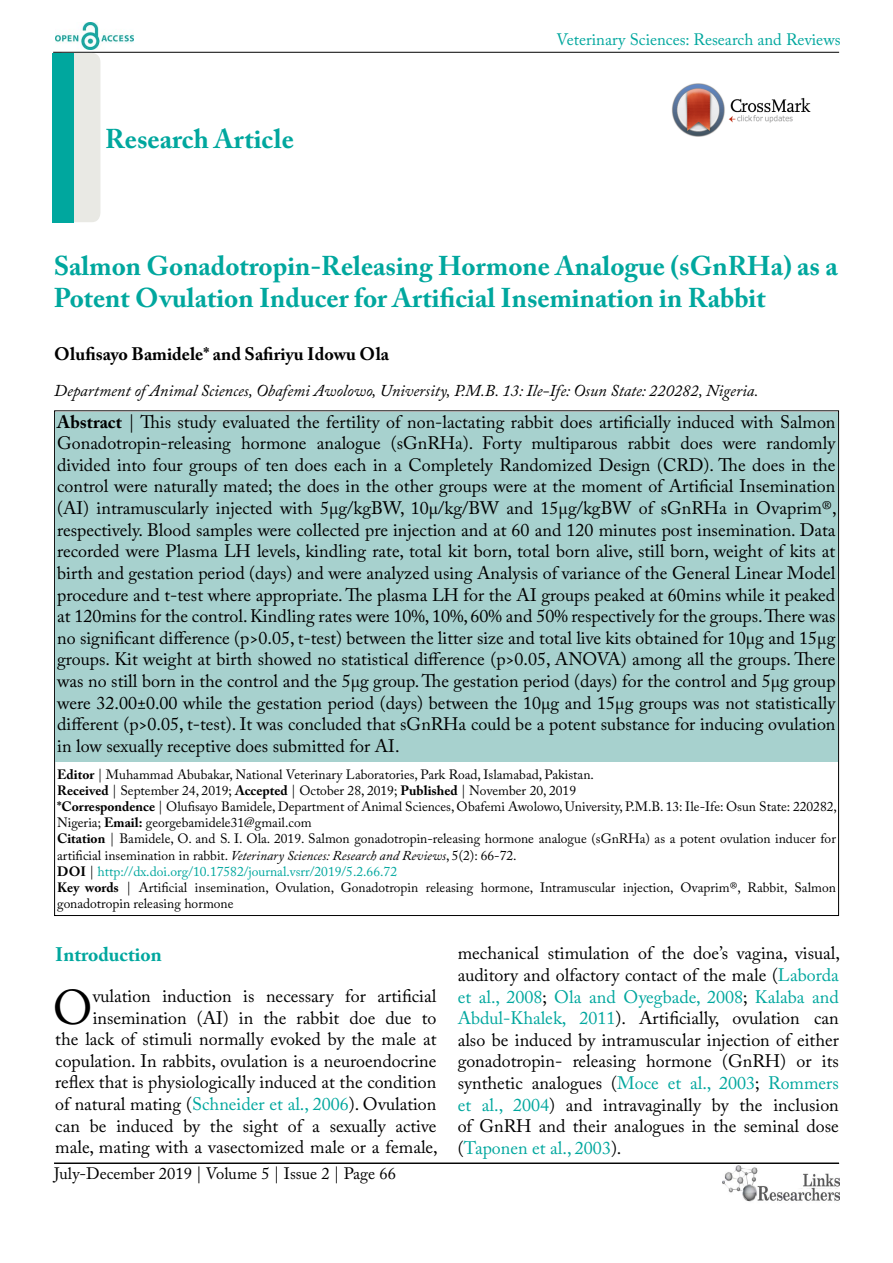
<style>
.page{position:relative;width:893px;height:1263px;background:#fff}
.page>*{position:absolute;margin:0;border:0;box-sizing:border-box;transform-origin:0 0}
.t1{font:48.45px "Adobe Caslon Pro";color:#000}
.t2{font:700 27px/32.4px "Adobe Caslon Pro";color:#00a79e}
.t3{font:700 19.5px "Adobe Caslon Pro";color:#00a79e}
.t4{font:18px/21.6px "Adobe Caslon Pro";color:#000;text-align:justify}
.t5{font:700 18px "Adobe Caslon Pro";color:#000}
.t6{font:italic 16.5px "Adobe Caslon Pro";color:#000}
.t7{font:16.5px "Adobe Caslon Pro";color:#000}
.t8{font:16.5px "Adobe Caslon Pro";color:#00a79e}
.t9{font:13.5px/16.2px "Adobe Caslon Pro";color:#000}
.s1{font-weight:700}
.s2{font-style:italic}
.s3{color:#00a79e}
</style>
<div class="page">
<hr style="left:53px;top:52px;width:786px;height:1px;background:#000">
<img style="left:55px;top:23px;width:79px;height:27px">
<img style="left:722px;top:1166px;width:117px;height:36px">
<div style="left:55px;top:412px;width:783px;height:349px;background:#a7d1ce"></div>
<div style="left:54px;top:53px;width:46px;height:169px;background:#e9e9e4;border-radius:9px"></div>
<hr style="left:54px;top:1163px;width:785px;height:1px;background:#000">
<div style="left:53px;top:53px;width:21px;height:169px;background:#00a79e"></div>
<img style="left:672px;top:84px;width:139px;height:52px">
<h2 class="t2" style="left:105px;top:122px;width:190px">Research Article</h2>
<p class="t8" style="left:556px;top:30px;width:286px">Veterinary Sciences: Research and Reviews</p>
<h2 class="t2" style="left:54px;top:249px;width:786px">Salmon Gonadotropin-Releasing Hormone Analogue (sGnRHa) as a<br>Potent Ovulation Inducer for Artificial Insemination in Rabbit</h2>
<p class="t5" style="left:54px;top:343px;width:336px">Olufisayo Bamidele* and Safiriyu Idowu Ola</p>
<p class="t6" style="left:54px;top:380px;width:706px">Department of Animal Sciences, Obafemi Awolowo, University, P.M.B. 13: Ile-Ife: Osun State: 220282, Nigeria.</p>
<p class="t4" style="left:57px;top:411px;width:781px"><span class="s1">Abstract</span> | This study evaluated the fertility of non-lactating rabbit does artificially induced with Salmon Gonadotropin-releasing hormone analogue (sGnRHa). Forty multiparous rabbit does were randomly divided into four groups of ten does each in a Completely Randomized Design (CRD). The does in the control were naturally mated; the does in the other groups were at the moment of Artificial Insemination (AI) intramuscularly injected with 5µg/kgBW, 10µ/kg/BW and 15µg/kgBW of sGnRHa in Ovaprim®, respectively. Blood samples were collected pre injection and at 60 and 120 minutes post insemination. Data recorded were Plasma LH levels, kindling rate, total kit born, total born alive, still born, weight of kits at birth and gestation period (days) and were analyzed using Analysis of variance of the General Linear Model procedure and t-test where appropriate. The plasma LH for the AI groups peaked at 60mins while it peaked at 120mins for the control. Kindling rates were 10%, 10%, 60% and 50% respectively for the groups. There was no significant difference (p&gt;0.05, t-test) between the litter size and total live kits obtained for 10µg and 15µg groups. Kit weight at birth showed no statistical difference (p&gt;0.05, ANOVA) among all the groups. There was no still born in the control and the 5µg group. The gestation period (days) for the control and 5µg group were 32.00±0.00 while the gestation period (days) between the 10µg and 15µg groups was not statistically different (p&gt;0.05, t-test). It was concluded that sGnRHa could be a potent substance for inducing ovulation in low sexually receptive does submitted for AI.</p>
<p class="t9" style="left:57px;top:766px;width:781px"><span class="s1">Editor</span> | Muhammad Abubakar, National Veterinary Laboratories, Park Road, Islamabad, Pakistan.<br><span class="s1">Received</span> | September 24, 2019; <span class="s1">Accepted</span> | October 28, 2019; <span class="s1">Published</span> | November 20, 2019<br><span class="s1">*Correspondence</span> | Olufisayo Bamidele, Department of Animal Sciences, Obafemi Awolowo, University, P.M.B. 13: Ile-Ife: Osun State: 220282, Nigeria; <span class="s1">Email:</span> georgebamidele31@gmail.com<br><span class="s1">Citation</span> | Bamidele, O. and S. I. Ola. 2019. Salmon gonadotropin-releasing hormone analogue (sGnRHa) as a potent ovulation inducer for artificial insemination in rabbit. <span class="s2">Veterinary Sciences: Research and Reviews</span>, 5(2): 66-72.<br><span class="s1">DOI</span> | <span class="s3">http://dx.doi.org/10.17582/journal.vsrr/2019/5.2.66.72<br></span><span class="s1">Key words</span> | Artificial insemination, Ovulation, Gonadotropin releasing hormone, Intramuscular injection, Ovaprim®, Rabbit, Salmon gonadotropin releasing hormone</p>
<p class="t3" style="left:55px;top:942px;width:108px">Introduction</p>
<h1 class="t1" style="left:53px;top:978px;width:41px">O</h1>
<p class="t4" style="left:55px;top:985px;width:384px;text-align:right">vulation induction is necessary for artificial insemination (AI) in the rabbit doe due to<br>the lack of stimuli normally evoked by the male at copulation. In rabbits, ovulation is a neuroendocrine reflex that is physiologically induced at the condition of natural mating (<span class="s3">Schneider et al., 2006</span>). Ovulation can be induced by the sight of a sexually active male, mating with a vasectomized male or a female,</p>
<p class="t7" style="left:54px;top:1164px;width:343px">July-December 2019 | Volume 5 | Issue 2 | Page 66</p>
<p class="t4" style="left:458px;top:942px;width:384px">mechanical stimulation of the doe’s vagina, visual, auditory and olfactory contact of the male (<span class="s3">Laborda et al., 2008</span>; <span class="s3">Ola and Oyegbade, 2008</span>; <span class="s3">Kalaba and Abdul-Khalek, 2011</span>). Artificially, ovulation can also be induced by intramuscular injection of either gonadotropin- releasing hormone (GnRH) or its synthetic analogues (<span class="s3">Moce et al., 2003</span>; <span class="s3">Rommers et al., 2004</span>) and intravaginally by the inclusion of GnRH and their analogues in the seminal dose (<span class="s3">Taponen et al., 2003</span>).</p>
</div>
